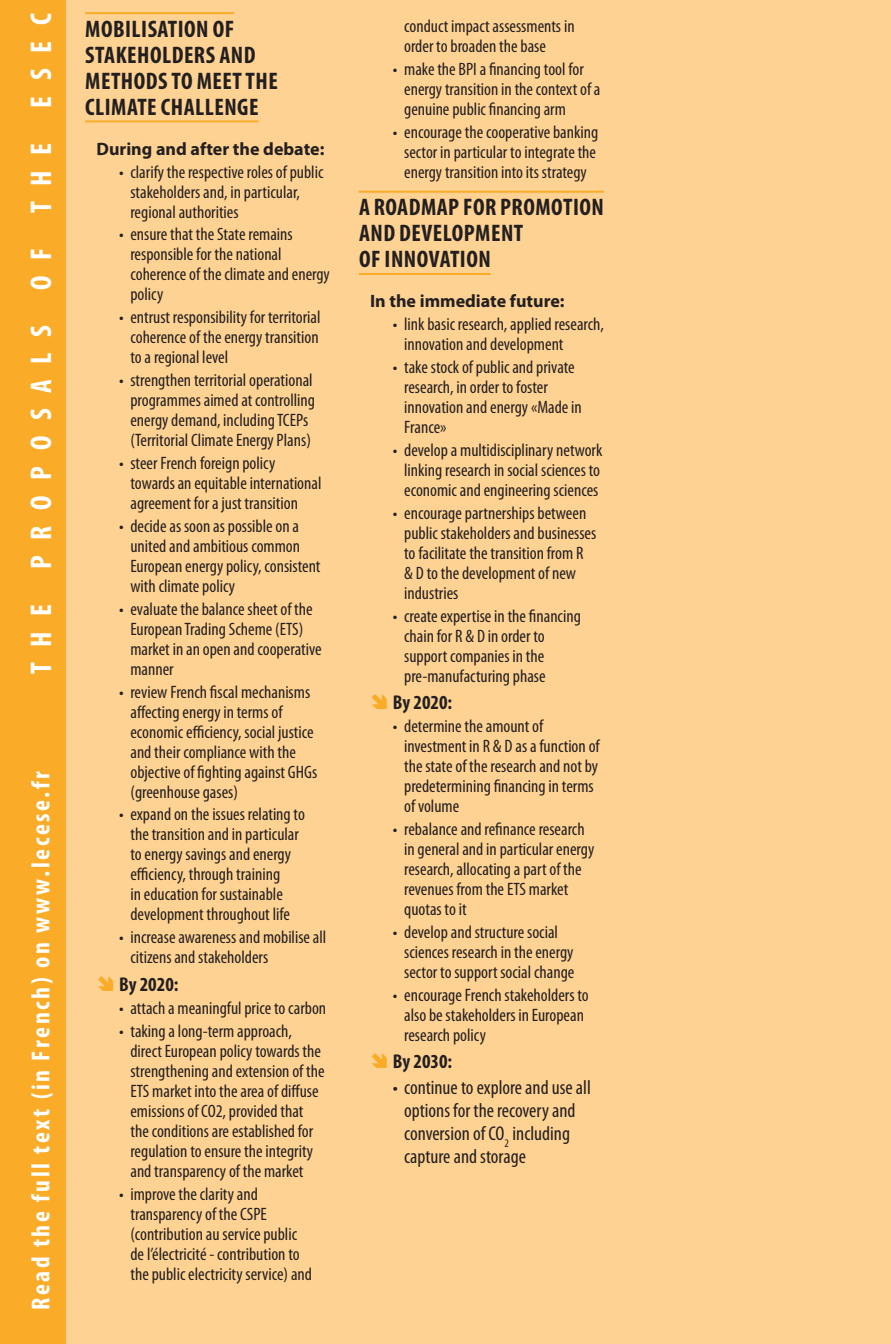
<style>
.page{position:relative;width:891px;height:1344px;background:#fff}
.page>*{position:absolute;margin:0;border:0;box-sizing:border-box;transform-origin:0 0}
.denomination_section{font:700 condensed 30px "Myriad Pro";letter-spacing:.52em;color:#fff}
.proposition_alinéa{font:700 condensed 26px "Myriad Pro";letter-spacing:.1em;color:#fff}
.proposition_gros_tit{font:700 condensed 24px/26px "Myriad Pro";letter-spacing:.02em;color:#231f20}
.t1{font:condensed 20px/23px "Myriad Pro";color:#231f20}
.t2{font:700 condensed 20px "Myriad Pro";color:#231f20}
.t3{font:condensed 18px/20px "Myriad Pro";color:#231f20}
.proposition_alinéa-2{font:700 18px "Myriad Pro";color:#231f20}
</style>
<div class="page">
<div style="left:66px;top:0;width:824px;height:1344px;background:#fed292"></div>
<hr style="left:85px;top:12px;width:149px;height:2px;background:#faab27">
<hr style="left:85px;top:120px;width:173px;height:2px;background:#faab27">
<hr style="left:358px;top:191px;width:245px;height:2px;background:#faab27">
<hr style="left:358px;top:273px;width:132px;height:2px;background:#faab27">
<div style="left:0;top:0;width:66px;height:1344px;background:#faab27"></div>
<svg style="left:98px;top:975px;width:15px;height:16px"></svg>
<svg style="left:371px;top:694px;width:15px;height:15px"></svg>
<svg style="left:371px;top:1053px;width:15px;height:15px"></svg>
<p class="denomination_section" style="left:22px;top:674px;width:662px;rotate:-90deg">THE PROPOSALS OF THE ESEC</p>
<p class="proposition_alinéa" style="left:24px;top:1310px;width:540px;rotate:-90deg">Read the full text (in French) on www.lecese.fr</p>
<p class="proposition_gros_tit" style="left:85px;top:15px;width:194px">MOBILISATION OF<br>STAKEHOLDERS AND<br>METHODS TO MEET THE<br>CLIMATE CHALLENGE</p>
<p class="proposition_alinéa-2" style="left:96px;top:139px;width:229px">During and after the debate:</p>
<p class="t3" style="left:130px;top:161px;width:194px;text-indent:-11px">• clarify the respective roles of public stakeholders and, in particular, regional authorities</p>
<p class="t3" style="left:130px;top:224px;width:201px;text-indent:-11px">• ensure that the State remains responsible for the national coherence of the climate and energy policy</p>
<p class="t3" style="left:130px;top:307px;width:191px;text-align:justify;text-indent:-11px">• entrust responsibility for territorial coherence of the energy transition to a regional level</p>
<p class="t3" style="left:130px;top:370px;width:186px;text-indent:-11px">• strengthen territorial operational programmes aimed at controlling energy demand, including TCEPs (Territorial Climate Energy Plans)</p>
<p class="t3" style="left:130px;top:453px;width:192px;text-indent:-11px">• steer French foreign policy towards an equitable international agreement for a just transition</p>
<p class="t3" style="left:130px;top:515px;width:191px;text-indent:-11px">• decide as soon as possible on a united and ambitious common<br>European energy policy, consistent with climate policy</p>
<p class="t3" style="left:130px;top:598px;width:192px;text-indent:-11px">• evaluate the balance sheet of the<br>European Trading Scheme (ETS) market in an open and cooperative manner</p>
<p class="t3" style="left:130px;top:681px;width:188px;text-indent:-11px">• review French fiscal mechanisms affecting energy in terms of economic efficiency, social justice and their compliance with the objective of fighting against GHGs (greenhouse gases)</p>
<p class="t3" style="left:130px;top:804px;width:176px;text-indent:-11px">• expand on the issues relating to the transition and in particular to energy savings and energy efficiency, through training<br>in education for sustainable development throughout life</p>
<p class="t3" style="left:130px;top:927px;width:197px;text-indent:-11px">• increase awareness and mobilise all citizens and stakeholders</p>
<p class="t2" style="left:119px;top:972px;width:61px">By 2020:</p>
<p class="t3" style="left:119px;top:997px;width:208px">• attach a meaningful price to carbon</p>
<p class="t3" style="left:130px;top:1020px;width:196px;text-indent:-11px">• taking a long-term approach, direct European policy towards the strengthening and extension of the ETS market into the area of diffuse emissions of CO2, provided that the conditions are established for regulation to ensure the integrity and transparency of the market</p>
<p class="t3" style="left:130px;top:1183px;width:183px;text-indent:-11px">• improve the clarity and transparency of the CSPE (contribution au service public de l’électricité - contribution to the public electricity service) and</p>
<p class="t3" style="left:404px;top:16px;width:172px">conduct impact assessments in order to broaden the base</p>
<p class="t3" style="left:404px;top:59px;width:198px;text-indent:-11px">• make the BPI a financing tool for energy transition in the context of a genuine public financing arm</p>
<p class="t3" style="left:392px;top:122px;width:207px;text-align:center">• encourage the cooperative banking sector in particular to integrate the energy transition into its strategy</p>
<p class="proposition_gros_tit" style="left:359px;top:194px;width:246px">A ROADMAP FOR PROMOTION<br>AND DEVELOPMENT<br>OF INNOVATION</p>
<p class="proposition_alinéa-2" style="left:370px;top:291px;width:196px">In the immediate future:</p>
<p class="t3" style="left:404px;top:314px;width:201px;text-indent:-11px">• link basic research, applied research, innovation and development</p>
<p class="t3" style="left:404px;top:357px;width:179px;text-indent:-11px">• take stock of public and private research, in order to foster innovation and energy «Made in<br>France»</p>
<p class="t3" style="left:392px;top:439px;width:211px;text-align:center">• develop a multidisciplinary network linking research in social sciences to economic and engineering sciences</p>
<p class="t3" style="left:404px;top:502px;width:194px;text-indent:-11px">• encourage partnerships between public stakeholders and businesses to facilitate the transition from R &amp; D to the development of new industries</p>
<p class="t3" style="left:404px;top:605px;width:178px;text-indent:-11px">• create expertise in the financing chain for R &amp; D in order to support companies in the pre-manufacturing phase</p>
<p class="t2" style="left:392px;top:690px;width:61px">By 2020:</p>
<p class="t3" style="left:404px;top:716px;width:197px;text-indent:-11px">• determine the amount of investment in R &amp; D as a function of the state of the research and not by predetermining financing in terms of volume</p>
<p class="t3" style="left:404px;top:819px;width:191px;text-indent:-11px">• rebalance and refinance research in general and in particular energy research, allocating a part of the revenues from the ETS market quotas to it</p>
<p class="t3" style="left:404px;top:921px;width:172px;text-indent:-11px">• develop and structure social sciences research in the energy sector to support social change</p>
<p class="t3" style="left:404px;top:984px;width:186px;text-indent:-11px">• encourage French stakeholders to also be stakeholders in European research policy</p>
<p class="t2" style="left:392px;top:1049px;width:61px">By 2030:</p>
<p class="t1" style="left:404px;top:1075px;width:188px;text-indent:-11px">• continue to explore and use all options for the recovery and conversion of CO<sub>2</sub> including capture and storage</p>
</div>
